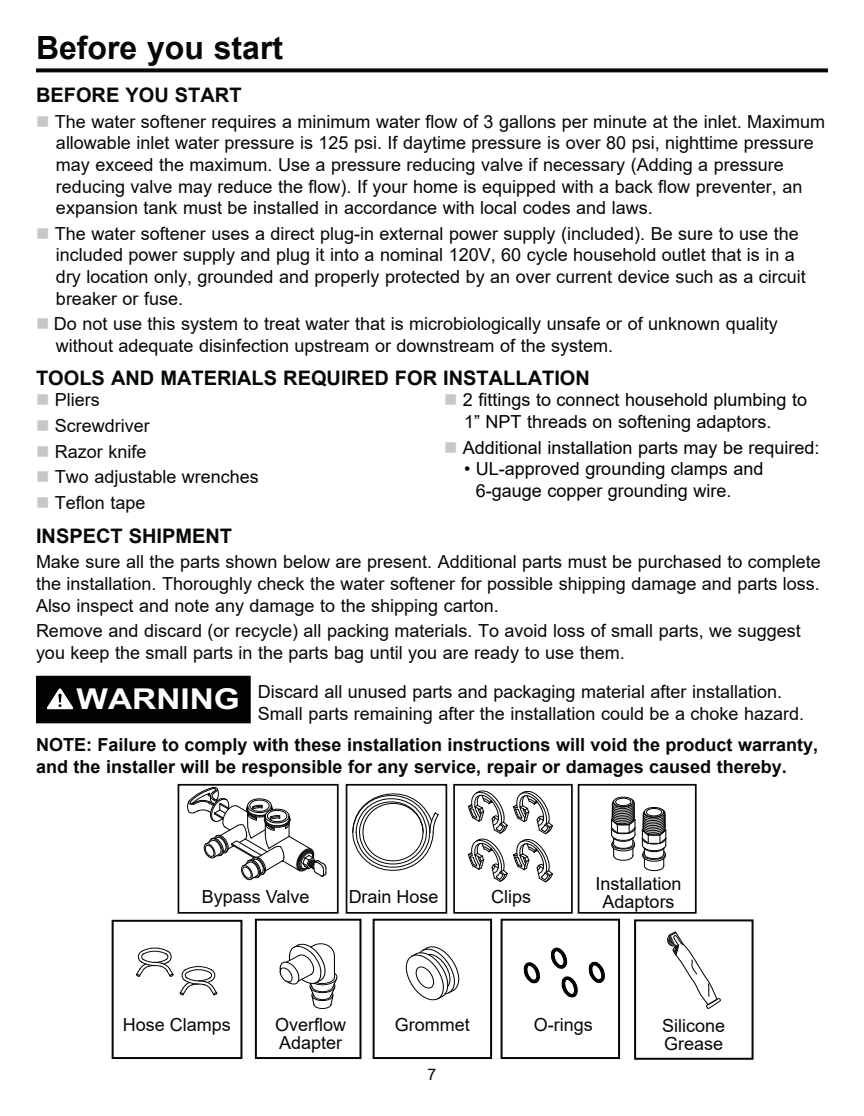
<style>
.page{position:relative;width:864px;height:1116px;background:#fff}
.page>*{position:absolute;margin:0;border:0;box-sizing:border-box;transform-origin:0 0}
.t1{font:700 32px "Arial";color:#040809}
.t2{font:700 20px "Arial";color:#040809}
.t3{font:18px/21.6px "Arial";color:#040809}
.t4{font:18px/21.6px "Arial";color:#010202}
.t5{font:700 18px/21.6px "Arial";color:#040809}
.t6{font:16px "Arial";color:#040809}
.s1{font-weight:700;font-size:28.8px;color:#fff}
</style>
<div class="page">
<svg style="left:177px;top:783px;width:520px;height:131px"></svg>
<svg style="left:111px;top:918px;width:510px;height:141px"></svg>
<svg style="left:667px;top:932px;width:54px;height:77px"></svg>
<div style="left:634px;top:919px;width:120px;height:141px;border:2px solid #040809"></div>
<div style="left:36px;top:676px;width:214px;height:47px;background:#010202"></div>
<svg style="left:47px;top:688px;width:26px;height:21px"></svg>
<svg style="left:36px;top:68px;width:792px;height:4px;background:#1c2021"></svg>
<h1 class="t1" style="left:36px;top:30px;width:249px">Before you start</h1>
<p class="t2" style="left:36px;top:84px;width:207px">BEFORE YOU START</p>
<p class="t3" style="left:55px;top:111px;width:772px">The water softener requires a minimum water flow of 3 gallons per minute at the inlet. Maximum allowable inlet water pressure is 125 psi. If daytime pressure is over 80 psi, nighttime pressure may exceed the maximum. Use a pressure reducing valve if necessary (Adding a pressure reducing valve may reduce the flow). If your home is equipped with a back flow preventer, an expansion tank must be installed in accordance with local codes and laws.</p>
<p class="t3" style="left:55px;top:223px;width:752px">The water softener uses a direct plug-in external power supply (included). Be sure to use the included power supply and plug it into a nominal 120V, 60 cycle household outlet that is in a dry location only, grounded and properly protected by an over current device such as a circuit breaker or fuse.</p>
<p class="t3" style="left:54px;top:313px;width:725px">Do not use this system to treat water that is microbiologically unsafe or of unknown quality without adequate disinfection upstream or downstream of the system.</p>
<p class="t2" style="left:36px;top:367px;width:555px">TOOLS AND MATERIALS REQUIRED FOR INSTALLATION</p>
<p class="t3" style="left:55px;top:387px;width:206px;line-height:25.6px">Pliers<br>Screwdriver<br>Razor knife<br>Two adjustable wrenches<br>Teflon tape</p>
<p class="t4" style="left:463px;top:389px;width:346px">2 fittings to connect household plumbing to<br>1” NPT threads on softening adaptors.</p>
<p class="t4" style="left:463px;top:437px;width:358px">Additional installation parts may be required:</p>
<p class="t4" style="left:476px;top:458px;width:289px;text-indent:-12px">• UL-approved grounding clamps and<br>6-gauge copper grounding wire.</p>
<p class="t2" style="left:36px;top:525px;width:198px">INSPECT SHIPMENT</p>
<p class="t3" style="left:36px;top:551px;width:786px;text-align:justify">Make sure all the parts shown below are present. Additional parts must be purchased to complete the installation. Thoroughly check the water softener for possible shipping damage and parts loss.<br>Also inspect and note any damage to the shipping carton.</p>
<p class="t3" style="left:36px;top:620px;width:766px">Remove and discard (or recycle) all packing materials. To avoid loss of small parts, we suggest you keep the small parts in the parts bag until you are ready to use them.</p>
<p class="t3" style="left:258px;top:681px;width:548px;text-indent:-181px"><span class="s1">WARNING</span> Discard all unused parts and packaging material after installation.<br>Small parts remaining after the installation could be a choke hazard.</p>
<p class="t5" style="left:36px;top:734px;width:784px">NOTE: Failure to comply with these installation instructions will void the product warranty, and the installer will be responsible for any service, repair or damages caused thereby.</p>
<p class="t3" style="left:202px;top:886px;width:109px">Bypass Valve</p>
<p class="t3" style="left:349px;top:886px;width:91px">Drain Hose</p>
<p class="t3" style="left:491px;top:886px;width:41px">Clips</p>
<p class="t3" style="left:596px;top:874px;width:88px;line-height:18px;text-align:center">Installation<br>Adaptors</p>
<p class="t3" style="left:123px;top:1014px;width:109px">Hose Clamps</p>
<p class="t3" style="left:275px;top:1016px;width:72px;line-height:18px">Overflow<br>Adapter</p>
<p class="t3" style="left:395px;top:1014px;width:76px">Grommet</p>
<p class="t3" style="left:534px;top:1014px;width:60px">O-rings</p>
<p class="t3" style="left:662px;top:1017px;width:64px;line-height:18px">Silicone<br>Grease</p>
<p class="t6" style="left:428px;top:1065px;width:10px">7</p>
</div>
